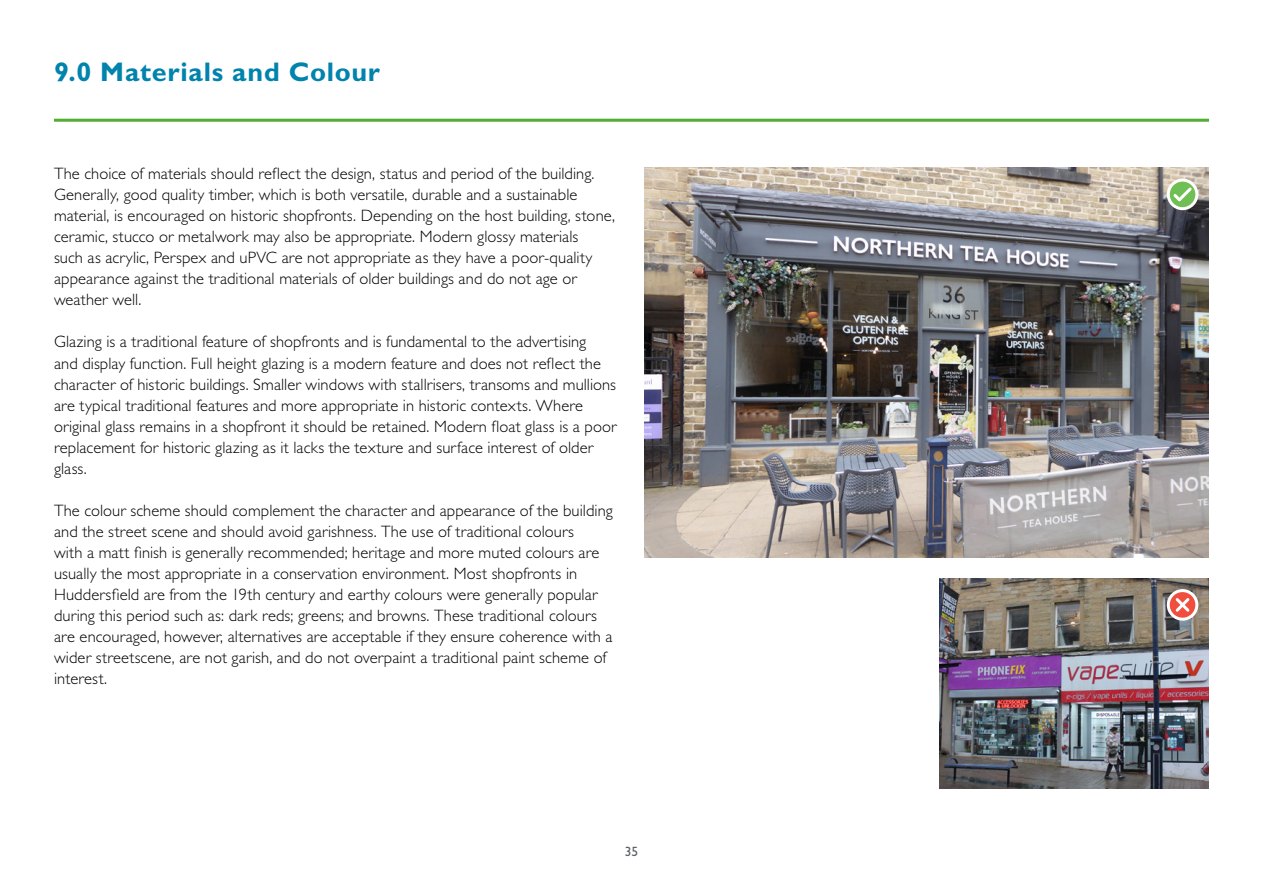
<style>
.page{position:relative;width:1263px;height:893px;background:#fff}
.page>*{position:absolute;margin:0;border:0;box-sizing:border-box;transform-origin:0 0}
.t1{font:700 27px "Gill Sans Std";letter-spacing:.025em;color:#0083ad}
.t2{font:300 16.5px/21px "Gill Sans Std";letter-spacing:.005em;color:#000}
.t3{font:13.5px "Gill Sans Std";color:#5b6064}
</style>
<div class="page">
<hr style="left:54px;top:119px;width:1155px;height:3px;background:#52ae32">
<img style="left:939px;top:578px;width:270px;height:210px">
<img style="left:644px;top:168px;width:565px;height:389px">
<svg style="left:1168px;top:180px;width:29px;height:29px"></svg>
<div style="left:1167px;top:179px;width:31px;height:31px;border:3px solid #fff;border-radius:50%"></div>
<svg style="left:1171px;top:185px;width:23px;height:19px"></svg>
<svg style="left:1168px;top:591px;width:29px;height:28px"></svg>
<div style="left:1167px;top:589px;width:31px;height:32px;border:3px solid #fff;border-radius:50%"></div>
<svg style="left:1173px;top:595px;width:19px;height:19px"></svg>
<h1 class="t1" style="left:54px;top:56px;width:327px">9.0 Materials and Colour</h1>
<p class="t2" style="left:54px;top:163px;width:562px">The choice of materials should reflect the design, status and period of the building.<br>Generally, good quality timber, which is both versatile, durable and a sustainable material, is encouraged on historic shopfronts. Depending on the host building, stone, ceramic, stucco or metalwork may also be appropriate. Modern glossy materials<br>such as acrylic, Perspex and uPVC are not appropriate as they have a poor-quality appearance against the traditional materials of older buildings and do not age or weather well.</p>
<p class="t2" style="left:54px;top:332px;width:564px">Glazing is a traditional feature of shopfronts and is fundamental to the advertising<br>and display function. Full height glazing is a modern feature and does not reflect the character of historic buildings. Smaller windows with stallrisers, transoms and mullions are typical traditional features and more appropriate in historic contexts. Where original glass remains in a shopfront it should be retained. Modern float glass is a poor replacement for historic glazing as it lacks the texture and surface interest of older glass.</p>
<p class="t2" style="left:54px;top:500px;width:560px">The colour scheme should complement the character and appearance of the building and the street scene and should avoid garishness. The use of traditional colours<br>with a matt finish is generally recommended; heritage and more muted colours are usually the most appropriate in a conservation environment. Most shopfronts in Huddersfield are from the 19th century and earthy colours were generally popular during this period such as: dark reds; greens; and browns. These traditional colours are encouraged, however, alternatives are acceptable if they ensure coherence with a wider streetscene, are not garish, and do not overpaint a traditional paint scheme of interest.</p>
<p class="t3" style="left:625px;top:844px;width:15px">35</p>
</div>
